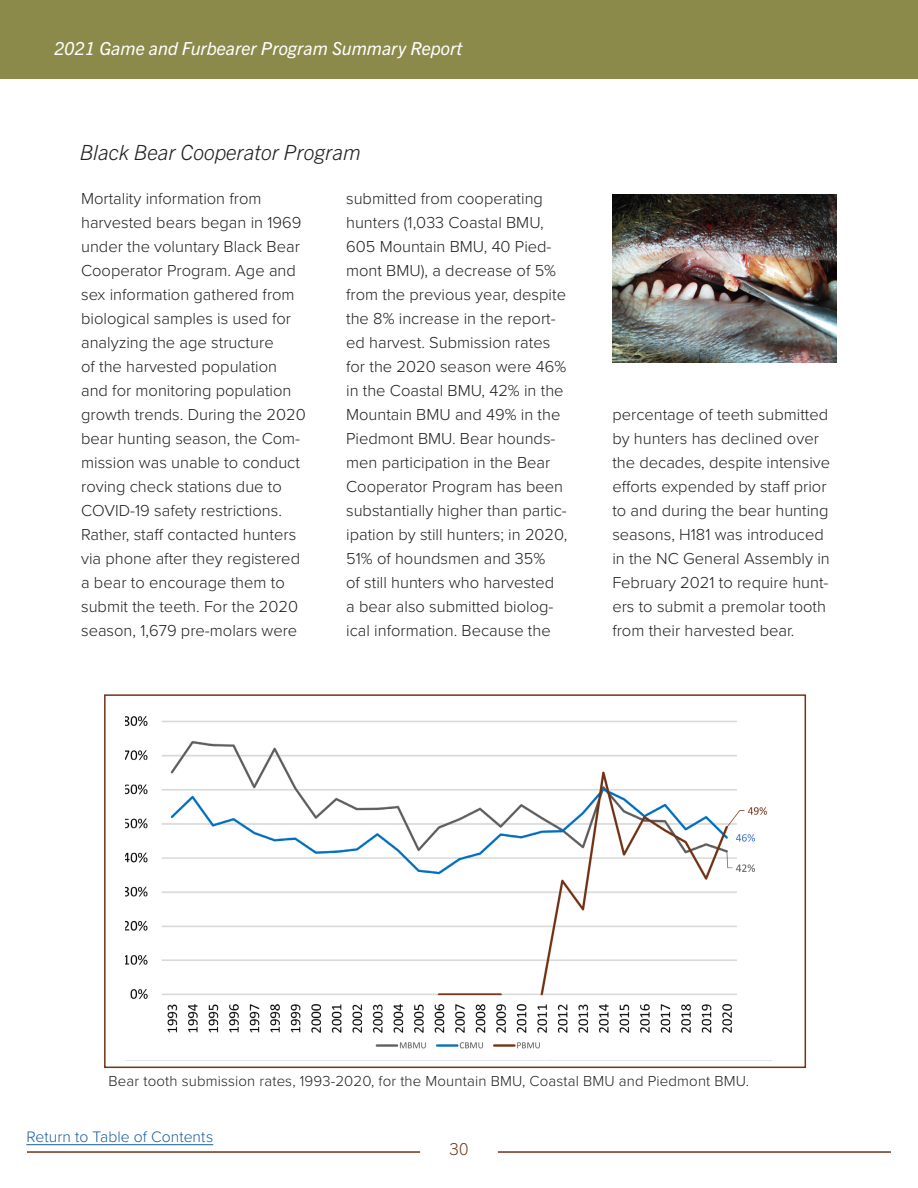
<style>
.page{position:relative;width:918px;height:1188px;background:#fff}
.page>*{position:absolute;margin:0;border:0;box-sizing:border-box;transform-origin:0 0}
.Subhearder_Text{font:italic 300 21px "Trade Gothic Next LT Pro";color:#231f20}
.t1{font:italic 18px "Trade Gothic Next LT Pro";color:#fff}
.Body_Text{font:300 16.5px/24px "Proxima Nova";color:#231f20}
.t2{font:300 16.5px "Trade Gothic Next LT Pro";color:#733317}
.t3{font:300 15.75px "Proxima Nova";letter-spacing:.005em;color:#175d9e}
.Map_and_Table_Captio{font:300 15px "Proxima Nova";letter-spacing:.01em;color:#231f20}
</style>
<div class="page">
<div style="left:0;top:0;width:918px;height:79px;background:#8b8a4b"></div>
<hr style="left:27px;top:1151px;width:393px;height:2px;background:#733317">
<hr style="left:498px;top:1151px;width:393px;height:2px;background:#733317">
<hr style="left:26px;top:1144px;width:187px;height:1px;background:#175d9e">
<img style="left:126px;top:716px;width:645px;height:345px">
<div style="left:104px;top:694px;width:702px;height:374px;border:2px solid #733317"></div>
<img style="left:613px;top:194px;width:223px;height:168px">
<p class="t1" style="left:54px;top:36px;width:410px">2021 Game and Furbearer Program Summary Report</p>
<p class="Subhearder_Text" style="left:80px;top:138px;width:282px">Black Bear Cooperator Program</p>
<p class="Body_Text" style="left:346px;top:186px;width:223px">submitted from cooperating hunters (1,033 Coastal BMU,<br>605 Mountain BMU, 40 Pied&shy;mont BMU), a decrease of 5% from the previous year, despite the 8% increase in the report&shy;ed harvest. Submission rates for the 2020 season were 46% in the Coastal BMU, 42% in the<br>Mountain BMU and 49% in the<br>Piedmont BMU. Bear hounds&shy;men participation in the Bear<br>Cooperator Program has been substantially higher than partic&shy;ipation by still hunters; in 2020,<br>51% of houndsmen and 35%<br>of still hunters who harvested<br>a bear also submitted biolog&shy;ical information. Because the</p>
<p class="Body_Text" style="left:81px;top:186px;width:226px">Mortality information from harvested bears began in 1969 under the voluntary Black Bear<br>Cooperator Program. Age and sex information gathered from biological samples is used for analyzing the age structure<br>of the harvested population and for monitoring population growth trends. During the 2020 bear hunting season, the Com&shy;mission was unable to conduct roving check stations due to<br>COVID-19 safety restrictions.<br>Rather, staff contacted hunters via phone after they registered a bear to encourage them to submit the teeth. For the 2020 season, 1,679 pre-molars were</p>
<p class="Body_Text" style="left:612px;top:402px;width:219px">percentage of teeth submitted by hunters has declined over the decades, despite intensive efforts expended by staff prior to and during the bear hunting seasons, H181 was introduced in the NC General Assembly in<br>February 2021 to require hunt&shy;ers to submit a premolar tooth from their harvested bear.</p>
<p class="Map_and_Table_Captio" style="left:109px;top:1069px;width:642px">Bear tooth submission rates, 1993-2020, for the Mountain BMU, Coastal BMU and Piedmont BMU.</p>
<p class="t3" style="left:26px;top:1125px;width:188px">Return to Table of Contents</p>
<p class="t2" style="left:450px;top:1137px;width:20px">30</p>
</div>
